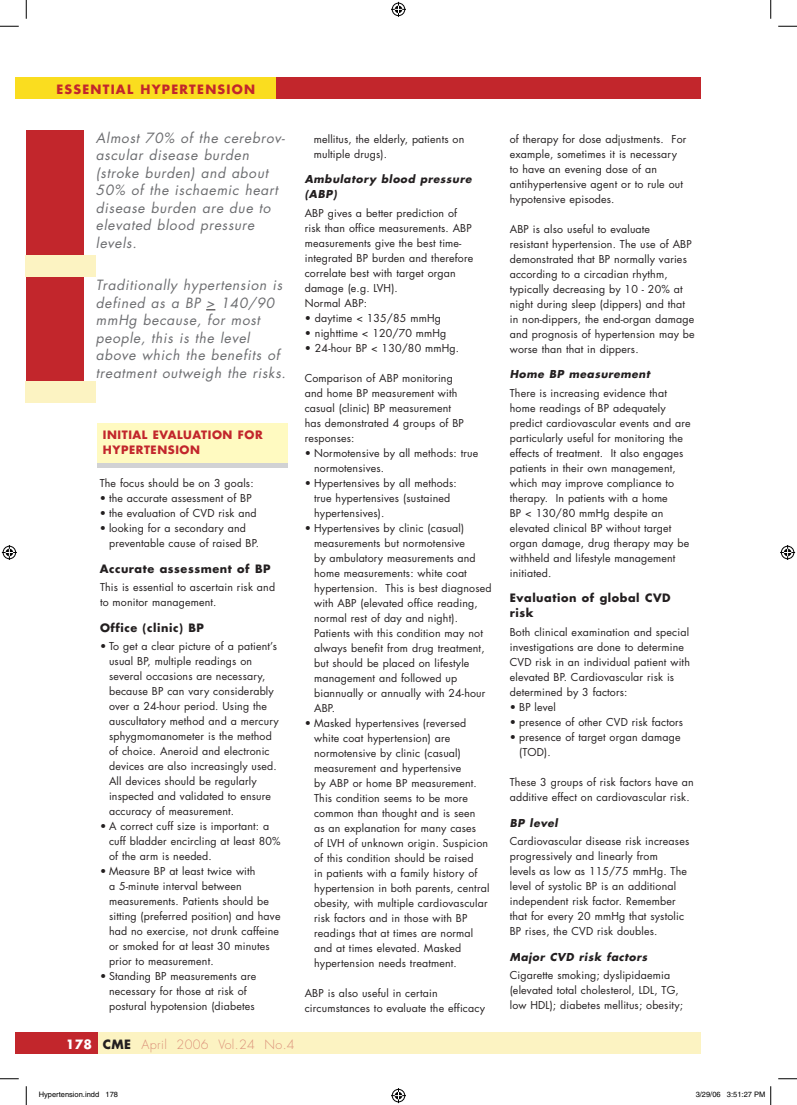
<style>
.page{position:relative;width:797px;height:1105px;background:#fff}
.page>*{position:absolute;margin:0;border:0;box-sizing:border-box;transform-origin:0 0}
.t1{font:italic 13.75px/17.5px "Futura";letter-spacing:.05em;color:#6c6d70}
.t2{font:300 12.5px "Futura";letter-spacing:.03em;color:#db9079}
.t3{font:700 12.5px "Futura";color:#c2262c}
.t4{font:700 11.25px/15px "Futura";letter-spacing:.05em;color:#231f20}
.t5{font:700 11.25px/15px "Futura";letter-spacing:.05em;color:#c2262c}
.t6{font:10.62px/15px "Futura";letter-spacing:.015em;color:#231f20}
.t7{font:italic 700 10.62px/15px "Futura";letter-spacing:.05em;color:#231f20}
.t8{font:7.5px "Helvetica";color:#000}
.s1{font-weight:700;color:#fff}
.s2{font-weight:700;color:#231f20}
</style>
<div class="page">
<div style="left:25px;top:1032px;width:675px;height:21px;background:#fcf3c2"></div>
<div style="left:16px;top:1032px;width:82px;height:21px;background:#c2262c"></div>
<div style="left:97px;top:77px;width:603px;height:21px;background:#c2262c"></div>
<div style="left:16px;top:77px;width:260px;height:22px;background:#fadd1f"></div>
<div style="left:26px;top:130px;width:58px;height:269px;background:#c2262c"></div>
<div style="left:25px;top:255px;width:71px;height:21px;background:#fcf3c2"></div>
<div style="left:25px;top:382px;width:71px;height:21px;background:#fcf3c2"></div>
<div style="left:97px;top:430px;width:191px;height:38px;background:#d1d2d4"></div>
<div style="left:97px;top:423px;width:191px;height:40px;background:#fffac1"></div>
<svg style="left:0;top:25px;width:19px;height:2px"></svg>
<svg style="left:778px;top:25px;width:19px;height:2px"></svg>
<svg style="left:0;top:1078px;width:19px;height:1px"></svg>
<svg style="left:778px;top:1078px;width:19px;height:1px"></svg>
<svg style="left:25px;top:0;width:2px;height:19px"></svg>
<svg style="left:25px;top:1086px;width:2px;height:19px"></svg>
<svg style="left:770px;top:0;width:1px;height:19px"></svg>
<svg style="left:391px;top:2px;width:15px;height:15px"></svg>
<svg style="left:391px;top:1088px;width:15px;height:15px"></svg>
<svg style="left:2px;top:545px;width:15px;height:15px"></svg>
<svg style="left:780px;top:545px;width:15px;height:15px"></svg>
<svg style="left:770px;top:1086px;width:1px;height:19px"></svg>
<p class="t3" style="left:56px;top:81px;width:10px">ESSENTI</p>
<p class="t3" style="left:116px;top:81px;width:66px">AL HYPERTENSION</p>
<p class="t1" style="left:96px;top:129px;width:190px">Almost 70% of the cerebrov&shy;ascular disease burden (stroke burden) and about<br>50% of the ischaemic heart disease burden are due to elevated blood pressure levels.</p>
<p class="t1" style="left:96px;top:276px;width:191px">Traditionally hypertension is defined as a BP &gt; 140/90 mmHg because, for most people, this is the level above which the benefits of treatment outweigh the risks.</p>
<p class="t5" style="left:103px;top:427px;width:161px;text-indent:80px">uation for hypertension</p>
<p class="t5" style="left:103px;top:427px;width:66px">Initial eval</p>
<p class="t6" style="left:100px;top:475px;width:155px">The focus should be on 3 goals:</p>
<p class="t6" style="left:100px;top:490px;width:154px">• the accurate assessment of BP</p>
<p class="t6" style="left:100px;top:505px;width:158px">• the evaluation of CVD risk and</p>
<p class="t6" style="left:109px;top:520px;width:151px;text-indent:-9px">• looking for a secondary and preventable cause of raised BP.</p>
<p class="t4" style="left:100px;top:560px;width:172px">Accurate assessment of BP</p>
<p class="t6" style="left:100px;top:579px;width:177px">This is essential to ascertain risk and to monitor management.</p>
<p class="t4" style="left:100px;top:620px;width:105px">Office (clinic) BP</p>
<p class="t6" style="left:109px;top:639px;width:171px;text-indent:-9px">• To get a clear picture of a patient’s usual BP, multiple readings on several occasions are necessary, because BP can vary considerably over a 24-hour period. Using the auscultatory method and a mercury sphygmomanometer is the method of choice. Aneroid and electronic devices are also increasingly used.<br>All devices should be regularly inspected and validated to ensure accuracy of measurement.</p>
<p class="t6" style="left:109px;top:819px;width:173px;text-indent:-9px">• A correct cuff size is important: a cuff bladder encircling at least 80% of the arm is needed.</p>
<p class="t6" style="left:109px;top:864px;width:173px;text-indent:-9px">• Measure BP at least twice with<br>a 5-minute interval between measurements. Patients should be sitting (preferred position) and have had no exercise, not drunk caffeine or smoked for at least 30 minutes prior to measurement.</p>
<p class="t6" style="left:109px;top:969px;width:149px;text-indent:-9px">• Standing BP measurements are necessary for those at risk of postural hypotension (diabetes</p>
<p class="t6" style="left:314px;top:131px;width:152px">mellitus, the elderly, patients on multiple drugs).</p>
<p class="t7" style="left:305px;top:171px;width:168px">Ambulatory blood pressure (ABP)</p>
<p class="t6" style="left:305px;top:205px;width:170px">ABP gives a better prediction of risk than office measurements. ABP measurements give the best time&shy;integrated BP burden and therefore correlate best with target organ damage (e.g. LVH).<br>Normal ABP:</p>
<p class="t6" style="left:305px;top:310px;width:138px">• daytime &lt; 135/85 mmHg</p>
<p class="t6" style="left:305px;top:325px;width:143px">• nighttime &lt; 120/70 mmHg</p>
<p class="t6" style="left:305px;top:340px;width:156px">• 24-hour BP &lt; 130/80 mmHg.</p>
<p class="t6" style="left:305px;top:370px;width:161px">Comparison of ABP monitoring and home BP measurement with casual (clinic) BP measurement has demonstrated 4 groups of BP responses:</p>
<p class="t6" style="left:314px;top:445px;width:166px;text-indent:-9px">• Normotensive by all methods: true normotensives.</p>
<p class="t6" style="left:314px;top:475px;width:144px;text-indent:-9px">• Hypertensives by all methods: true hypertensives (sustained hypertensives).</p>
<p class="t6" style="left:314px;top:520px;width:179px;text-indent:-9px">• Hypertensives by clinic (casual) measurements but normotensive<br>by ambulatory measurements and home measurements: white coat hypertension. This is best diagnosed with ABP (elevated office reading, normal rest of day and night).<br>Patients with this condition may not always benefit from drug treatment, but should be placed on lifestyle management and followed up biannually or annually with 24-hour<br>ABP.</p>
<p class="t6" style="left:314px;top:715px;width:177px;text-indent:-9px">• Masked hypertensives (reversed white coat hypertension) are normotensive by clinic (casual) measurement and hypertensive<br>by ABP or home BP measurement.<br>This condition seems to be more common than thought and is seen<br>as an explanation for many cases<br>of LVH of unknown origin. Suspicion of this condition should be raised<br>in patients with a family history of hypertension in both parents, central obesity, with multiple cardiovascular risk factors and in those with BP readings that at times are normal and at times elevated. Masked hypertension needs treatment.</p>
<p class="t6" style="left:305px;top:985px;width:182px">ABP is also useful in certain circumstances to evaluate the efficacy</p>
<p class="t6" style="left:510px;top:131px;width:178px">of therapy for dose adjustments. For example, sometimes it is necessary to have an evening dose of an antihypertensive agent or to rule out hypotensive episodes.</p>
<p class="t6" style="left:510px;top:221px;width:186px">ABP is also useful to evaluate<br>resistant hypertension. The use of ABP demonstrated that BP normally varies according to a circadian rhythm, typically decreasing by 10 - 20% at night during sleep (dippers) and that in non-dippers, the end-organ damage and prognosis of hypertension may be worse than that in dippers.</p>
<p class="t7" style="left:510px;top:366px;width:142px">Home BP measurement</p>
<p class="t6" style="left:510px;top:385px;width:182px">There is increasing evidence that home readings of BP adequately predict cardiovascular events and are particularly useful for monitoring the effects of treatment. It also engages patients in their own management, which may improve compliance to therapy. In patients with a home<br>BP &lt; 130/80 mmHg despite an elevated clinical BP without target organ damage, drug therapy may be withheld and lifestyle management initiated.</p>
<p class="t4" style="left:510px;top:590px;width:162px">Evaluation of global CVD risk</p>
<p class="t6" style="left:510px;top:624px;width:182px">Both clinical examination and special investigations are done to determine CVD risk in an individual patient with elevated BP. Cardiovascular risk is determined by 3 factors:</p>
<p class="t6" style="left:510px;top:699px;width:48px">• BP level</p>
<p class="t6" style="left:510px;top:714px;width:175px">• presence of other CVD risk factors</p>
<p class="t6" style="left:519px;top:729px;width:163px;text-indent:-9px">• presence of target organ damage (TOD).</p>
<p class="t6" style="left:510px;top:774px;width:185px">These 3 groups of risk factors have an additive effect on cardiovascular risk.</p>
<p class="t7" style="left:510px;top:815px;width:49px">BP level</p>
<p class="t6" style="left:510px;top:834px;width:181px">Cardiovascular disease risk increases progressively and linearly from<br>levels as low as 115/75 mmHg. The level of systolic BP is an additional independent risk factor. Remember that for every 20 mmHg that systolic BP rises, the CVD risk doubles.</p>
<p class="t7" style="left:510px;top:949px;width:139px">Major CVD risk factors</p>
<p class="t6" style="left:510px;top:968px;width:175px">Cigarette smoking; dyslipidaemia (elevated total cholesterol, LDL, TG, low HDL); diabetes mellitus; obesity;</p>
<p class="t2" style="left:66px;top:1036px;width:230px"><span class="s1">178</span> <span class="s2">CME</span> April 2006 Vol.24 No.4</p>
<p class="t8" style="left:39px;top:1090px;width:81px">Hypertension.indd 178</p>
<p class="t8" style="left:695px;top:1090px;width:71px">3/29/06 3:51:27 PM</p>
</div>
